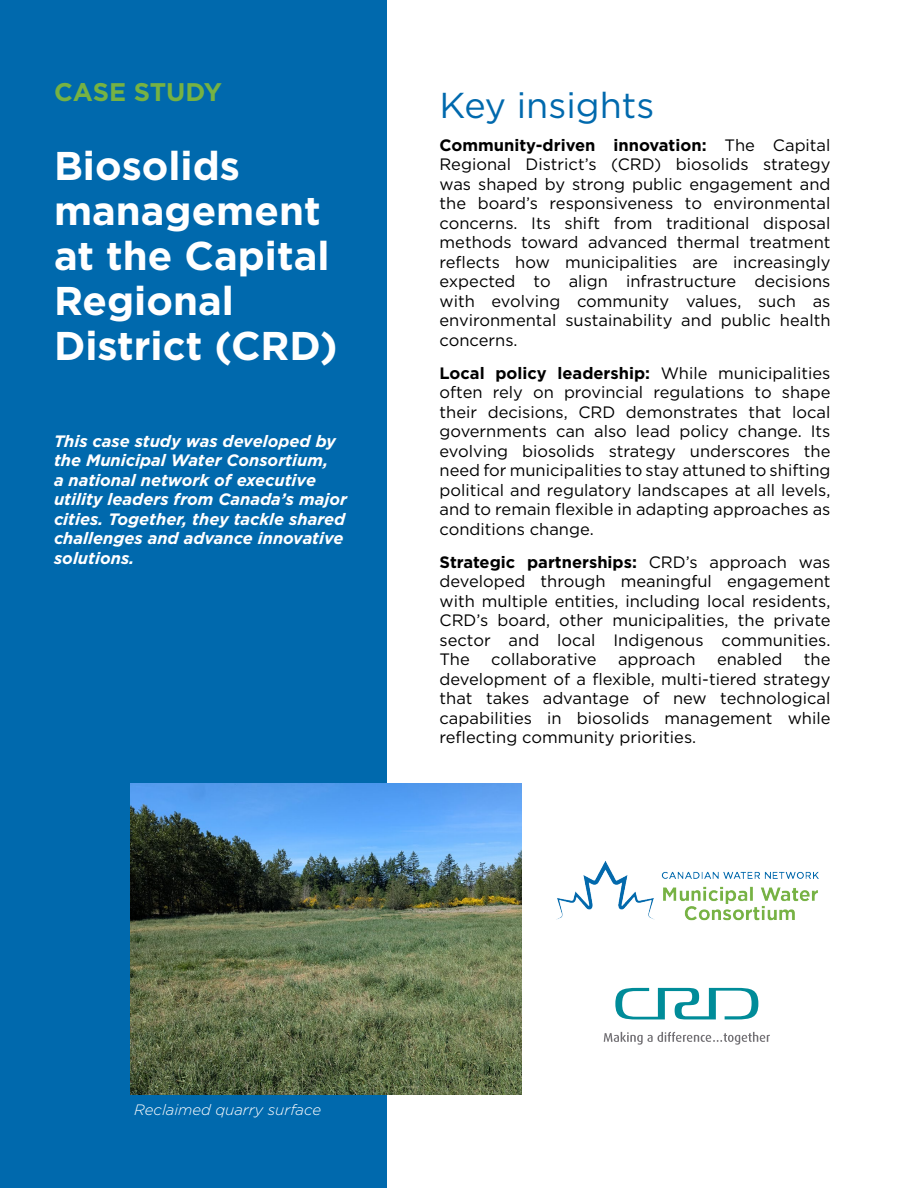
<style>
.page{position:relative;width:918px;height:1188px;background:#fff}
.page>*{position:absolute;margin:0;border:0;box-sizing:border-box;transform-origin:0 0}
.t1{font:700 40.2px/45px "Gotham";color:#fff}
.t2{font:36px "Gotham";color:#0069ad}
.t3{font:700 25.5px "Gotham";color:#76b243}
.t4{font:16.5px/19.5px "Gotham";color:#000;text-align:justify}
.t5{font:italic 700 16.5px/19.5px "Gotham";color:#fff}
.t6{font:italic 300 15px "Gotham";color:#fff}
.s1{font-weight:700}
</style>
<div class="page">
<div style="left:0;top:0;width:386px;height:1188px;background:#0069ad"></div>
<img style="left:131px;top:783px;width:391px;height:311px">
<svg style="left:615px;top:988px;width:143px;height:31px"></svg>
<svg style="left:604px;top:1032px;width:166px;height:13px"></svg>
<img style="left:556px;top:861px;width:263px;height:60px">
<h3 class="t3" style="left:54px;top:75px;width:170px">CASE STUDY</h3>
<h1 class="t1" style="left:54px;top:143px;width:285px">Biosolids management at the Capital<br>Regional<br>District (CRD)</h1>
<p class="t5" style="left:54px;top:431px;width:295px">This case study was developed by the Municipal Water Consortium,<br>a national network of executive utility leaders from Canada’s major cities. Together, they tackle shared challenges and advance innovative solutions.</p>
<h2 class="t2" style="left:440px;top:82px;width:216px">Key insights</h2>
<p class="t4" style="left:440px;top:135px;width:392px"><span class="s1">Community-driven innovation:</span> The Capital Regional District’s (CRD) biosolids strategy was shaped by strong public engagement and the board’s responsiveness to environmental concerns. Its shift from traditional disposal methods toward advanced thermal treatment reflects how municipalities are increasingly expected to align infrastructure decisions with evolving community values, such as environmental sustainability and public health concerns.</p>
<p class="t4" style="left:440px;top:363px;width:392px"><span class="s1">Local policy leadership:</span> While municipalities often rely on provincial regulations to shape their decisions, CRD demonstrates that local governments can also lead policy change. Its evolving biosolids strategy underscores the need for municipalities to stay attuned to shifting political and regulatory landscapes at all levels, and to remain flexible in adapting approaches as conditions change.</p>
<p class="t4" style="left:440px;top:552px;width:392px"><span class="s1">Strategic partnerships:</span> CRD’s approach was developed through meaningful engagement with multiple entities, including local residents, CRD’s board, other municipalities, the private sector and local Indigenous communities.<br>The</p>
<p class="t4" style="left:440px;top:650px;width:392px;text-indent:364px">the development of a flexible, multi-tiered strategy that takes advantage of new technological capabilities in biosolids management while reflecting community priorities.</p>
<p class="t4" style="left:491px;top:650px;width:107px">collaborative</p>
<p class="t4" style="left:618px;top:650px;width:79px">approach</p>
<p class="t4" style="left:717px;top:650px;width:67px">enabled</p>
<p class="t6" style="left:134px;top:1100px;width:188px">Reclaimed quarry surface</p>
</div>
